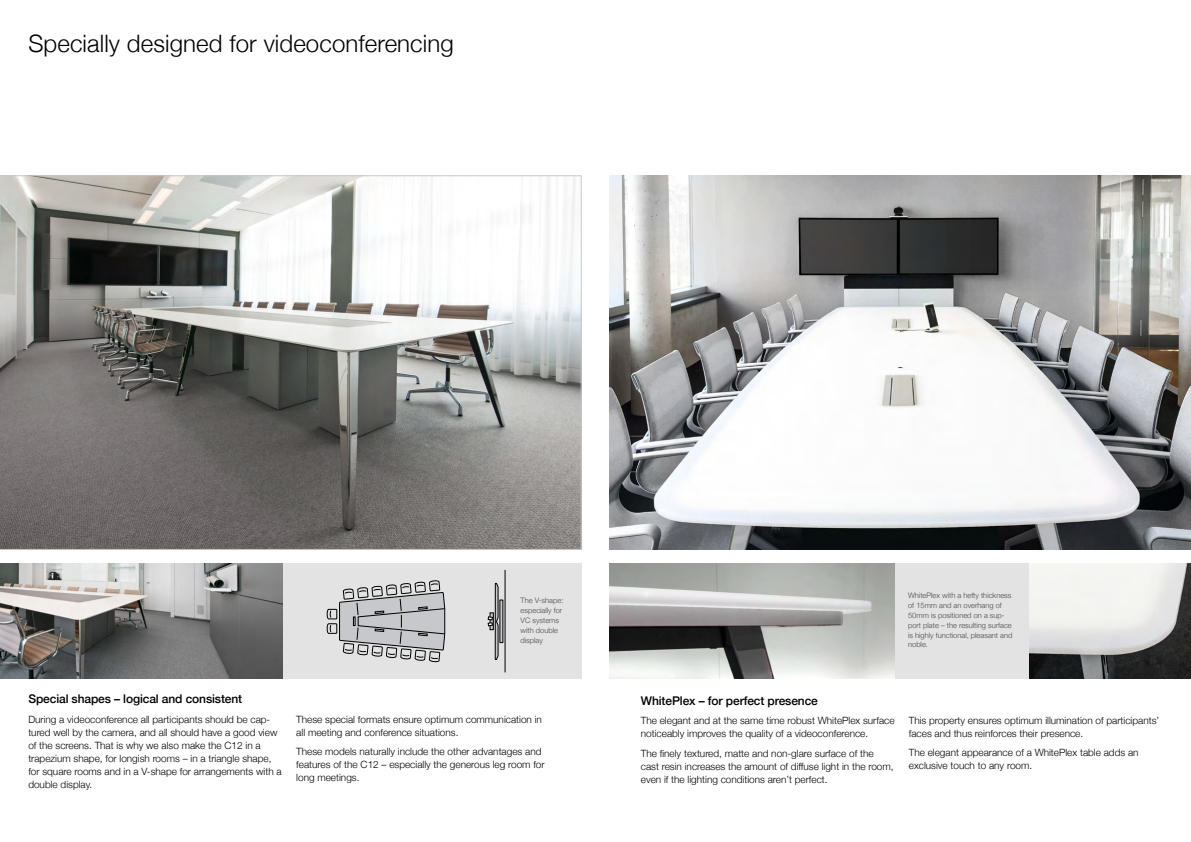
<style>
.page{position:relative;width:1191px;height:842px;background:#fff}
.page>*{position:absolute;margin:0;border:0;box-sizing:border-box;transform-origin:0 0}
.t1{font:300 24px "Helvetica Neue";letter-spacing:.005em;color:#000}
.t2{font:500 12px "Helvetica Neue";letter-spacing:-.01em;color:#000}
.t3{font:300 10px/13px "Helvetica Neue";color:#000}
.t4{font:300 7.5px/10px "Helvetica Neue";color:#494948}
</style>
<div class="page">
<div style="left:282px;top:564px;width:299px;height:115px;background:#e4e3e4"></div>
<svg style="left:0;top:176px;width:581px;height:373px"></svg>
<img style="left:1028px;top:564px;width:163px;height:115px">
<img style="left:609px;top:176px;width:582px;height:373px">
<img style="left:0;top:564px;width:282px;height:115px">
<div style="left:894px;top:564px;width:134px;height:115px;background:#e4e3e4"></div>
<img style="left:610px;top:564px;width:284px;height:115px">
<svg style="left:326px;top:580px;width:119px;height:83px"></svg>
<svg style="left:487px;top:583px;width:12px;height:77px"></svg>
<hr style="left:504px;top:570px;width:1px;height:102px;background:#000">
<h1 class="t1" style="left:28px;top:24px;width:427px">Specially designed for videoconferencing</h1>
<p class="t4" style="left:520px;top:595px;width:44px">The V-shape: especially for<br>VC systems with double display</p>
<p class="t4" style="left:908px;top:589px;width:106px">WhitePlex with a hefty thickness of 15mm and an overhang of<br>50mm is positioned on a sup&shy;port plate – the resulting surface is highly functional, pleasant and noble.</p>
<p class="t2" style="left:28px;top:689px;width:215px">Special shapes – logical and consistent</p>
<p class="t3" style="left:28px;top:712px;width:255px">During a videoconference all participants should be cap&shy;tured well by the camera, and all should have a good view of the screens. That is why we also make the C12 in a trapezium shape, for longish rooms – in a triangle shape, for square rooms and in a V-shape for arrangements with a double display.</p>
<p class="t3" style="left:296px;top:712px;width:247px">These special formats ensure optimum communication in all meeting and conference situations.</p>
<p class="t3" style="left:296px;top:744px;width:250px">These models naturally include the other advantages and features of the C12 – especially the generous leg room for long meetings.</p>
<p class="t2" style="left:641px;top:691px;width:179px">WhitePlex – for perfect presence</p>
<p class="t3" style="left:641px;top:713px;width:255px">The elegant and at the same time robust WhitePlex surface noticeably improves the quality of a videoconference.</p>
<p class="t3" style="left:641px;top:746px;width:254px">The finely textured, matte and non-glare surface of the cast resin increases the amount of diffuse light in the room, even if the lighting conditions aren’t perfect.</p>
<p class="t3" style="left:908px;top:713px;width:252px">This property ensures optimum illumination of participants’ faces and thus reinforces their presence.</p>
<p class="t3" style="left:908px;top:746px;width:231px">The elegant appearance of a WhitePlex table adds an exclusive touch to any room.</p>
</div>
